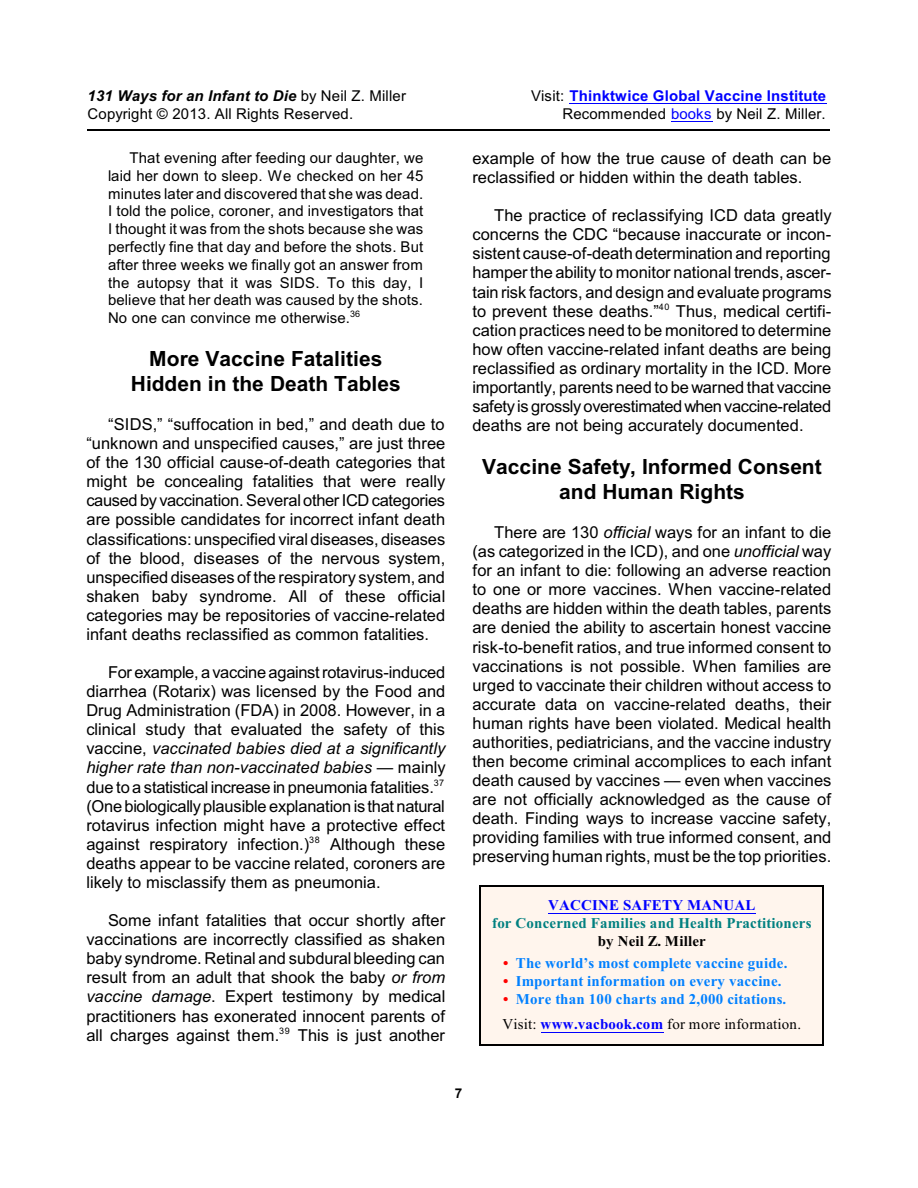
<style>
.page{position:relative;width:918px;height:1188px;background:#fff}
.page>*{position:absolute;margin:0;border:0;box-sizing:border-box;transform-origin:0 0}
.t1{font:700 21px/24.9px "Arial";color:#000;text-align:center}
.t2{font:16.5px/19px "Arial";color:#000;text-align:justify}
.t3{font:15px/17.9px "Arial";letter-spacing:.01em;color:#000;text-align:justify}
.t4{font:700 15px/25.2px "Times New Roman";letter-spacing:.015em;color:#0080ff}
.t5{font:700 15px "Times New Roman";letter-spacing:.015em;color:#008080}
.t6{font:700 15px "Arial";letter-spacing:.01em;color:#00f}
.t7{font:italic 700 15px "Arial";letter-spacing:.01em;color:#000}
.t8{font:700 15px "Times New Roman";letter-spacing:.015em;color:#00f}
.t9{font:700 15px "Times New Roman";letter-spacing:.01em;color:#000}
.t10{font:700 13.5px "Arial";color:#000}
.t11{font:9px "Arial";color:#000}
.s1{font-weight:400;font-style:normal}
.s2{font-weight:400;color:#000}
.s3{color:#00f}
.s4{font-style:italic}
.s5{color:#f00}
</style>
<div class="page">
<hr style="left:569px;top:104px;width:258px;height:1px;background:#00f">
<hr style="left:671px;top:121px;width:41px;height:1px;background:#00f">
<hr style="left:87px;top:130px;width:743px;height:1px;background:#000">
<div style="left:480px;top:885px;width:344px;height:161px;background:#fff5ed"></div>
<hr style="left:548px;top:913px;width:208px;height:1px;background:#00f">
<hr style="left:541px;top:1032px;width:122px;height:1px;background:#00f">
<hr style="left:480px;top:885px;width:1px;height:160px;background:#000">
<hr style="left:823px;top:885px;width:1px;height:160px;background:#000">
<hr style="left:480px;top:885px;width:344px;height:2px;background:#000">
<hr style="left:480px;top:1044px;width:344px;height:2px;background:#000">
<p class="t7" style="left:88px;top:90px;width:320px">131 Ways for an Infant to Die <span class="s1">by Neil Z. Miller</span></p>
<p class="t6" style="left:531px;top:90px;width:297px"><span class="s2">Visit:</span> Thinktwice Global Vaccine Institute</p>
<p class="t3" style="left:88px;top:106px;width:267px">Copyright © 2013. All Rights Reserved.</p>
<p class="t3" style="left:562px;top:106px;width:265px">Recommended <span class="s3">books</span> by Neil Z. Miller.</p>
<p class="t3" style="left:108px;top:150px;width:317px;text-indent:22px">That evening after feeding our daughter, we laid her down to sleep. We checked on her 45 minutes later and discovered that she was dead.<br>I told the police, coroner, and investigators that I thought it was from the shots because she was perfectly fine that day and before the shots. But after three weeks we finally got an answer from the autopsy that it was SIDS. To this day, I believe that her death was caused by the shots.<br>No one can convince me otherwise.<sup>36</sup></p>
<p class="t1" style="left:131px;top:348px;width:271px">More Vaccine Fatalities<br>Hidden in the Death Tables</p>
<p class="t2" style="left:86px;top:416px;width:361px;text-indent:22px">“SIDS,” “suffocation in bed,” and death due to “unknown and unspecified causes,” are just three of the 130 official cause-of-death categories that might be concealing fatalities that were really caused by vaccination. Severalother ICD categories are possible candidates for incorrect infant death classifications: unspecified viral diseases, diseases of the blood, diseases of the nervous system, unspecified diseases of the respiratory system, and shaken baby syndrome. All of these official categories may be repositories of vaccine-related infant deaths reclassified as common fatalities.</p>
<p class="t2" style="left:86px;top:664px;width:361px;text-indent:22px">For example, a vaccine against rotavirus-induced diarrhea (Rotarix) was licensed by the Food and Drug Administration (FDA) in 2008. However, in a clinical study that evaluated the safety of this vaccine, <span class="s4">vaccinated babies died at a significantly higher rate than non-vaccinated babies</span> — mainly due toa statistical increase in pneumonia fatalities.<sup>37 </sup>(One biologicallyplausible explanation is that natural rotavirus infection might have a protective effect against respiratory infection.)</p>
<p class="t11" style="left:309px;top:836px;width:12px">38</p>
<p class="t2" style="left:86px;top:855px;width:360px">deaths appear to be vaccine related, coroners are likely to misclassify them as pneumonia.</p>
<p class="t2" style="left:86px;top:912px;width:361px;text-indent:22px">Some infant fatalities that occur shortly after vaccinations are incorrectly classified as shaken baby syndrome. Retinal and subduralbleeding can result from an adult that shook the baby <span class="s4">or from vaccine damage</span>. Expert testimony by medical practitioners has exonerated innocent parents of all charges against them. This is just another</p>
<p class="t2" style="left:330px;top:836px;width:117px">Although these</p>
<p class="t11" style="left:279px;top:1027px;width:12px">39</p>
<p class="t2" style="left:472px;top:150px;width:360px">example of how the true cause of death can be reclassified or hidden within the death tables.</p>
<p class="t2" style="left:472px;top:207px;width:361px;text-indent:22px">The practice of reclassifying ICD data greatly concerns the CDC “because inaccurate or incon&shy;sistent cause-of-death determination and reporting hamper the ability to monitor national trends, ascer&shy;tain risk factors, and design and evaluate programs to prevent these deaths.” Thus, medical certifi-</p>
<p class="t11" style="left:659px;top:303px;width:12px">40</p>
<p class="t2" style="left:472px;top:322px;width:360px">cation practices need to be monitored to determine how often vaccine-related infant deaths are being reclassified as ordinary mortality in the ICD. More importantly, parents need to be warned that vaccine safety is grosslyoverestimatedwhen vaccine-related deaths are not being accurately documented.</p>
<p class="t1" style="left:482px;top:456px;width:341px">Vaccine Safety, Informed Consent and Human Rights</p>
<p class="t2" style="left:472px;top:524px;width:361px;text-indent:22px">There are 130 <span class="s4">official</span> ways for an infant to die (as categorized in the ICD), and one <span class="s4">unofficial</span> way for an infant to die: following an adverse reaction to one or more vaccines. When vaccine-related deaths are hidden within the death tables, parents are denied the ability to ascertain honest vaccine risk-to-benefit ratios, and true informed consent to vaccinations is not possible. When families are urged to vaccinate their children without access to accurate data on vaccine-related deaths, their human rights have been violated. Medical health authorities, pediatricians, and the vaccine industry then become criminal accomplices to each infant death caused by vaccines — even when vaccines are not officially acknowledged as the cause of death. Finding ways to increase vaccine safety, providing families with true informed consent, and preserving human rights, must be the top priorities.</p>
<p class="t8" style="left:548px;top:900px;width:209px">VACCINE SAFETY MANUAL</p>
<p class="t5" style="left:492px;top:918px;width:321px">for Concerned Families and Health Practitioners</p>
<p class="t9" style="left:598px;top:936px;width:110px">by Neil Z. Miller</p>
<p class="t4" style="left:503px;top:952px;width:286px"><span class="s5">•</span> The world’s most complete vaccine guide.</p>
<p class="t4" style="left:503px;top:970px;width:280px"><span class="s5">•</span> Important information on every vaccine.</p>
<p class="t4" style="left:503px;top:988px;width:300px"><span class="s5">•</span> More than 100 charts and 2,000 citations.<br><span class="s2">Visit:</span> <span class="s3">www.vacbook.com</span> <span class="s2">for more information.</span></p>
<p class="t10" style="left:455px;top:1088px;width:9px">7</p>
</div>
